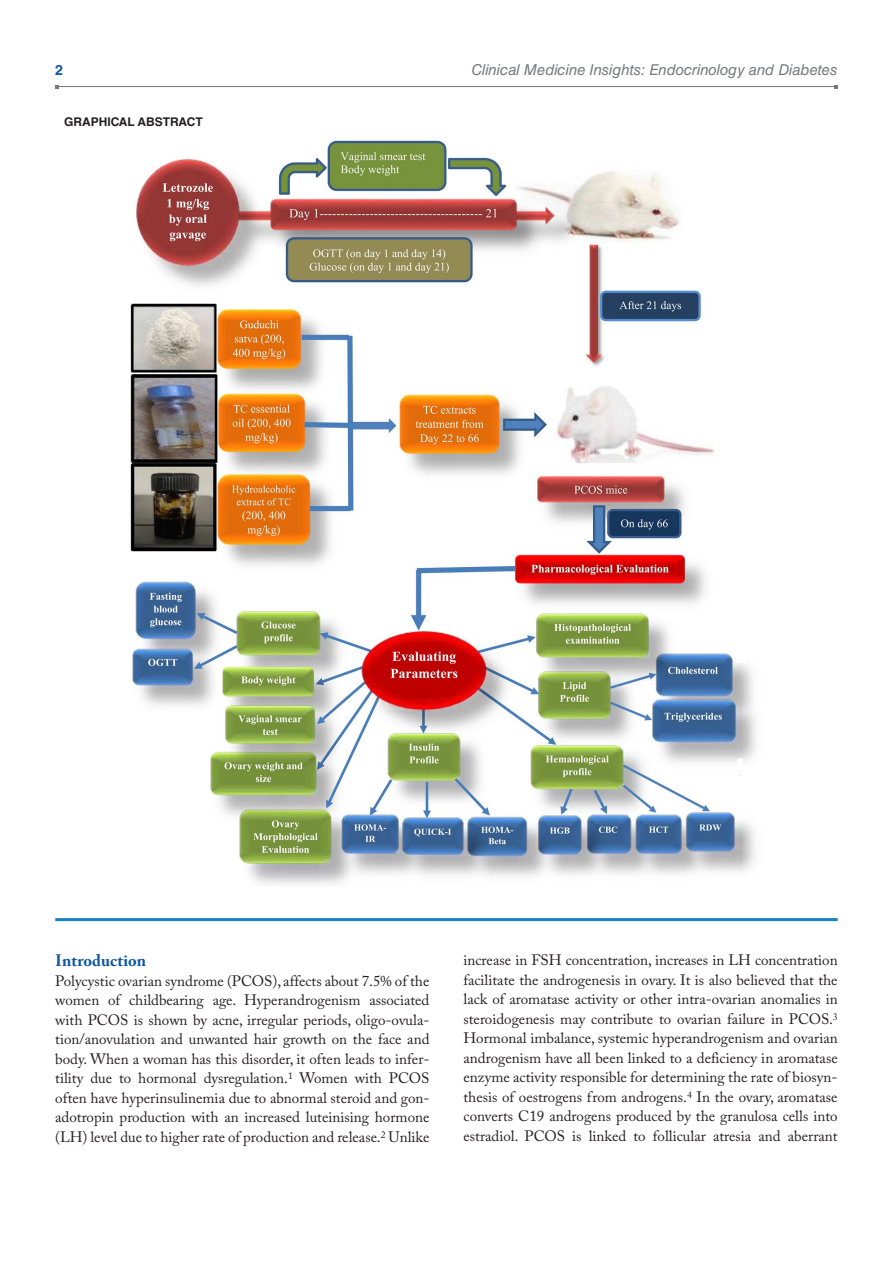
<style>
.page{position:relative;width:893px;height:1263px;background:#fff}
.page>*{position:absolute;margin:0;border:0;box-sizing:border-box;transform-origin:0 0}
.t1{font:700 16.5px "Adobe Caslon Pro";letter-spacing:.005em;color:#1055a4}
.t2{font:15px/19.5px "Adobe Caslon Pro";color:#231f20;text-align:justify}
.t3{font:italic 15px "Helvetica LT Std";letter-spacing:-.005em;color:#76787b}
.t4{font:700 14.25px "Helvetica LT Std";color:#1055a4}
.t5{font:700 12px "Helvetica LT Std";color:#231f20}
</style>
<div class="page">
<hr style="left:57px;top:86px;width:779px;height:1px;background:#76787b">
<hr style="left:55px;top:918px;width:783px;height:3px;background:#1582c5">
<img style="left:130px;top:140px;width:627px;height:745px">
<p class="t4" style="left:55px;top:61px;width:9px">2</p>
<p class="t3" style="left:471px;top:61px;width:368px">Clinical Medicine Insights: Endocrinology and Diabetes</p>
<p class="t5" style="left:64px;top:114px;width:10px">GRAP</p>
<p class="t5" style="left:99px;top:114px;width:17px">HICAL</p>
<p class="t5" style="left:138px;top:114px;width:10px">ABSTRACT</p>
<p class="t1" style="left:55px;top:951px;width:92px">Introduction</p>
<p class="t2" style="left:55px;top:971px;width:376px">Polycystic ovarian syndrome (PCOS), affects about 7.5% of the women of childbearing age. Hyperandrogenism associated with PCOS is shown by acne, irregular periods, oligo-ovula&shy;tion/anovulation and unwanted hair growth on the face and body. When a woman has this disorder, it often leads to infer&shy;tility due to hormonal dysregulation.<sup>1</sup> Women with PCOS often have hyperinsulinemia due to abnormal steroid and gon&shy;adotropin production with an increased luteinising hormone (LH) level due to higher rate of production and release.<sup>2</sup> Unlike</p>
<p class="t2" style="left:463px;top:950px;width:376px">increase in FSH concentration, increases in LH concentration facilitate the androgenesis in ovary. It is also believed that the lack of aromatase activity or other intra-ovarian anomalies in steroidogenesis may contribute to ovarian failure in PCOS.<sup>3<br></sup>Hormonal imbalance, systemic hyperandrogenism and ovarian androgenism have all been linked to a deficiency in aromatase enzyme activity responsible for determining the rate of biosyn&shy;thesis of oestrogens from androgens.<sup>4</sup> In the ovary, aromatase converts C19 androgens produced by the granulosa cells into estradiol. PCOS is linked to follicular atresia and aberrant</p>
</div>
